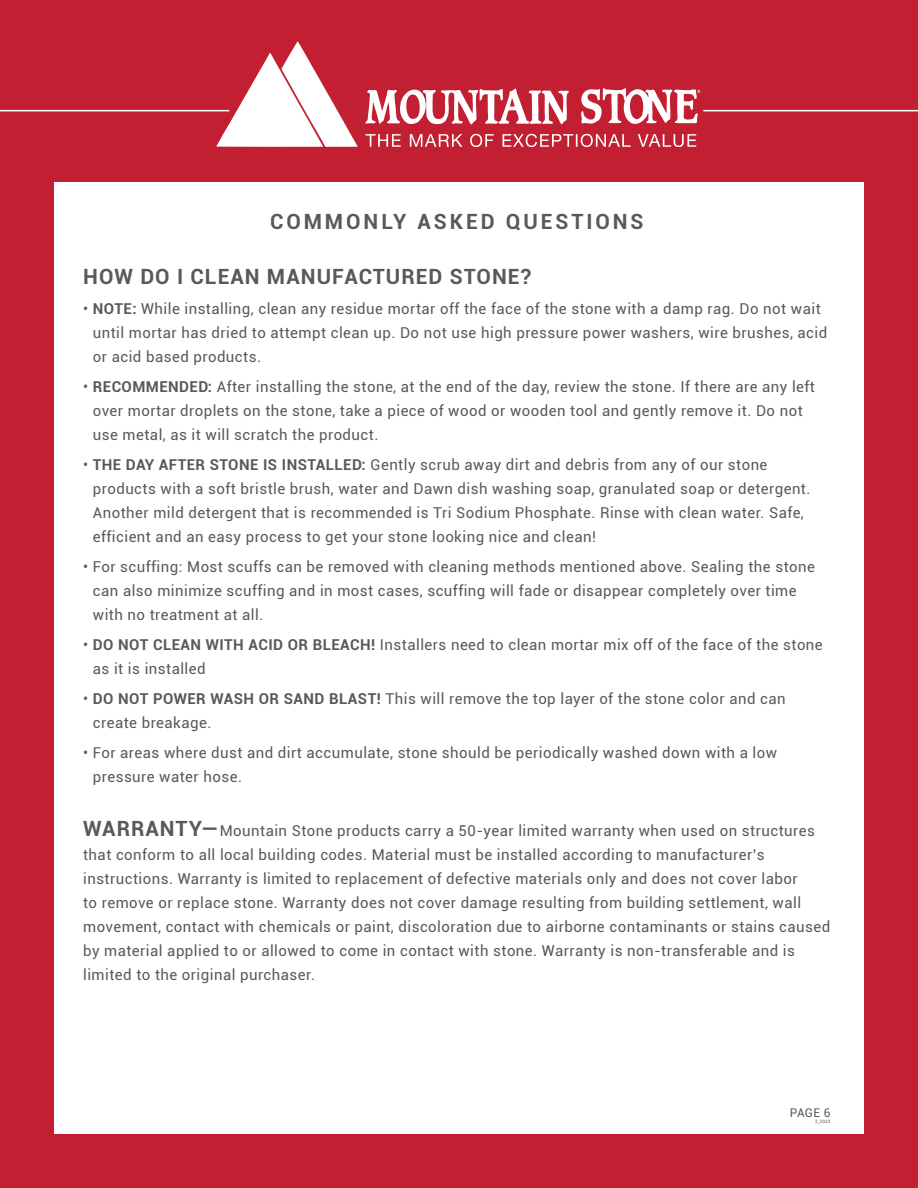
<style>
.page{position:relative;width:918px;height:1188px;background:#c22032}
.page>*{position:absolute;margin:0;border:0;box-sizing:border-box;transform-origin:0 0}
.t1{font:700 21px "Roboto";letter-spacing:.05em;color:#58595b}
.t2{font:700 21px "Roboto";letter-spacing:.14em;color:#58595b}
.t3{font:15px/24px "Roboto";letter-spacing:.03em;color:#58595b}
.t4{font:12px "Roboto";color:#58595b}
.t5{font:4.5px "Roboto";color:#58595b}
.s1{font-weight:700}
.s2{font-weight:700;font-size:21px}
</style>
<div class="page">
<svg style="left:216px;top:41px;width:142px;height:106px"></svg>
<svg style="left:365px;top:88px;width:204px;height:37px"></svg>
<svg style="left:366px;top:134px;width:330px;height:13px"></svg>
<svg style="left:581px;top:88px;width:119px;height:36px"></svg>
<hr style="left:0;top:110px;width:229px;height:1px;background:#fff">
<hr style="left:703px;top:110px;width:215px;height:1px;background:#fff">
<div style="left:54px;top:183px;width:810px;height:951px;background:#fff"></div>
<h1 class="t2" style="left:270px;top:206px;width:375px">COMMONLY ASKED QUESTIONS</h1>
<h1 class="t1" style="left:83px;top:261px;width:449px">HOW DO I CLEAN MANUFACTURED STONE?</h1>
<p class="t3" style="left:93px;top:296px;width:736px;text-indent:-10px">• <span class="s1">NOTE:</span> While installing, clean any residue mortar off the face of the stone with a damp rag. Do not wait until mortar has dried to attempt clean up. Do not use high pressure power washers, wire brushes, acid or acid based products.</p>
<p class="t3" style="left:93px;top:374px;width:724px;text-indent:-10px">• <span class="s1">RECOMMENDED:</span> After installing the stone, at the end of the day, review the stone. If there are any left over mortar droplets on the stone, take a piece of wood or wooden tool and gently remove it. Do not use metal, as it will scratch the product.</p>
<p class="t3" style="left:93px;top:452px;width:719px;text-indent:-10px">• <span class="s1">THE DAY AFTER STONE IS INSTALLED:</span> Gently scrub away dirt and debris from any of our stone products with a soft bristle brush, water and Dawn dish washing soap, granulated soap or detergent.<br>Another mild detergent that is recommended is Tri Sodium Phosphate. Rinse with clean water. Safe, efficient and an easy process to get your stone looking nice and clean!</p>
<p class="t3" style="left:93px;top:554px;width:724px;text-indent:-10px">• For scuffing: Most scuffs can be removed with cleaning methods mentioned above. Sealing the stone can also minimize scuffing and in most cases, scuffing will fade or disappear completely over time with no treatment at all.</p>
<p class="t3" style="left:93px;top:632px;width:731px;text-indent:-10px">• <span class="s1">DO NOT CLEAN WITH ACID OR BLEACH!</span> Installers need to clean mortar mix off of the face of the stone as it is installed</p>
<p class="t3" style="left:93px;top:686px;width:694px;text-indent:-10px">• <span class="s1">DO NOT POWER WASH OR SAND BLAST!</span> This will remove the top layer of the stone color and can create breakage.</p>
<p class="t3" style="left:93px;top:740px;width:686px;text-indent:-10px">• For areas where dust and dirt accumulate, stone should be periodically washed down with a low pressure water hose.</p>
<p class="t3" style="left:83px;top:818px;width:749px"><span class="s2">WARRANTY—</span>Mountain Stone products carry a 50-year limited warranty when used on structures that conform to all local building codes. Material must be installed according to manufacturer’s instructions. Warranty is limited to replacement of defective materials only and does not cover labor<br>to remove or replace stone. Warranty does not cover damage resulting from building settlement, wall movement, contact with chemicals or paint, discoloration due to airborne contaminants or stains caused by material applied to or allowed to come in contact with stone. Warranty is non-transferable and is limited to the original purchaser.</p>
<p class="t4" style="left:790px;top:1104px;width:42px">PAGE 6</p>
<p class="t5" style="left:815px;top:1118px;width:17px">2_2023</p>
</div>
